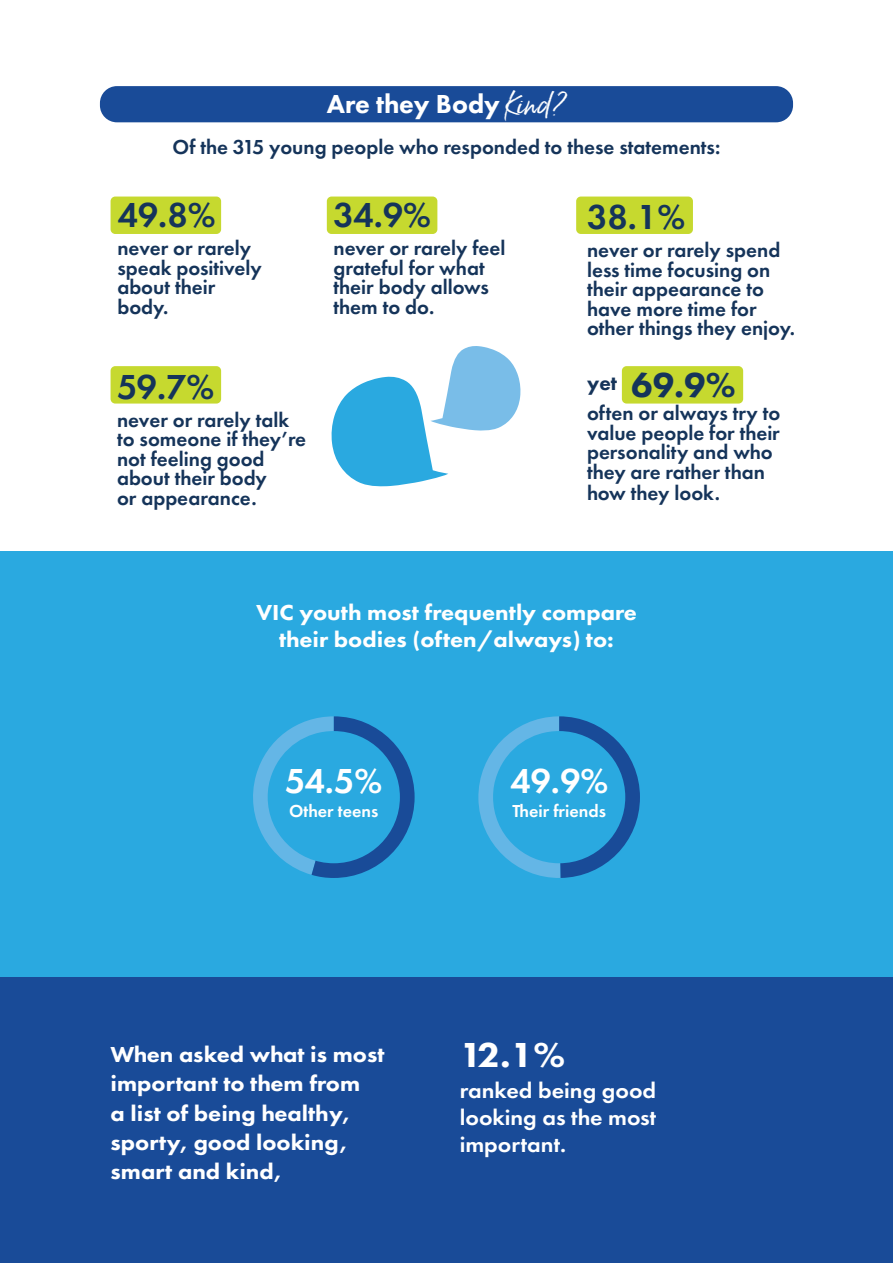
<style>
.page{position:relative;width:893px;height:1263px;background:#fff}
.page>*{position:absolute;margin:0;border:0;box-sizing:border-box;transform-origin:0 0}
.t1{font:600 36px "Futura PT";letter-spacing:-.01em;color:#15345a}
.t2{font:600 36px "Futura PT";color:#fff}
.t3{font:800 36px "Futura PT";color:#fff;scale:1.06 1}
.t4{font:800 36px "Futura PT";color:#15345a}
.t5{font:800 27px "Futura PT";color:#fff}
.t6{font:800 22.5px/29.2px "Futura PT";color:#fff;text-align:center;scale:1.06 1}
.t7{font:600 22.5px/27px "Futura PT";color:#fff;text-align:justify;scale:1.06 1}
.t8{font:600 21px/19.5px "Futura PT";color:#15345a}
.t9{font:800 21px "Futura PT";color:#15345a}
.t10{font:600 18px "Futura PT";color:#fff}
.s1{font-family:"Born Ready Slanted";font-weight:400}
</style>
<div class="page">
<div style="left:622px;top:366px;width:121px;height:38px;background:#c6d92f;border-radius:5px"></div>
<div style="left:0;top:551px;width:893px;height:426px;background:#2aa9e0"></div>
<div style="left:0;top:977px;width:893px;height:286px;background:#194b98"></div>
<div style="left:100px;top:86px;width:693px;height:36px;background:#194b98;border-radius:17px"></div>
<div style="left:576px;top:197px;width:117px;height:37px;background:#c6d92f;border-radius:5px"></div>
<div style="left:111px;top:197px;width:110px;height:37px;background:#c6d92f;border-radius:5px"></div>
<div style="left:111px;top:366px;width:110px;height:38px;background:#c6d92f;border-radius:5px"></div>
<div style="left:327px;top:197px;width:110px;height:37px;background:#c6d92f;border-radius:5px"></div>
<svg style="left:331px;top:346px;width:190px;height:141px"></svg>
<svg style="left:478px;top:716px;width:162px;height:162px"></svg>
<svg style="left:253px;top:716px;width:162px;height:162px"></svg>
<p class="t5" style="left:327px;top:87px;width:241px">Are they Body <span class="s1">Kind?</span></p>
<p class="t8" style="left:173px;top:137px;width:549px">Of the 315 young people who responded to these statements:</p>
<h1 class="t1" style="left:117px;top:193px;width:100px">49.8%</h1>
<p class="t8" style="left:117px;top:238px;width:146px">never or rarely speak positively about their body.</p>
<h1 class="t1" style="left:117px;top:364px;width:99px">59.7%</h1>
<p class="t8" style="left:117px;top:410px;width:191px">never or rarely talk to someone if they’re not feeling good about their body<br>or appearance.</p>
<h1 class="t1" style="left:334px;top:193px;width:99px">34.9%</h1>
<p class="t8" style="left:334px;top:238px;width:173px">never or rarely feel grateful for what their body allows them to do.</p>
<h1 class="t1" style="left:587px;top:195px;width:100px">38.1%</h1>
<p class="t8" style="left:587px;top:240px;width:210px">never or rarely spend less time focusing on their appearance to have more time for other things they enjoy.</p>
<h1 class="t4" style="left:631px;top:362px;width:106px">69.9%</h1>
<p class="t8" style="left:587px;top:403px;width:195px;line-height:20px">often or always try to value people for their personality and who they are rather than how they look.</p>
<p class="t9" style="left:587px;top:370px;width:32px">yet</p>
<p class="t6" style="left:256px;top:599px;width:361px;line-height:27px">VIC youth most frequently compare their bodies (often/always) to:</p>
<h1 class="t2" style="left:285px;top:759px;width:99px">54.5%</h1>
<p class="t10" style="left:289px;top:800px;width:91px">Other teens</p>
<h1 class="t2" style="left:510px;top:759px;width:100px">49.9%</h1>
<p class="t10" style="left:512px;top:800px;width:95px">Their friends</p>
<p class="t6" style="left:111px;top:1039px;width:260px;text-align:left">When asked what is most important to them from<br>a list of being healthy, sporty, good looking, smart and kind,</p>
<h1 class="t3" style="left:460px;top:1032px;width:101px">12.1%</h1>
<p class="t7" style="left:460px;top:1077px;width:187px">ranked being good looking as the most important.</p>
</div>
